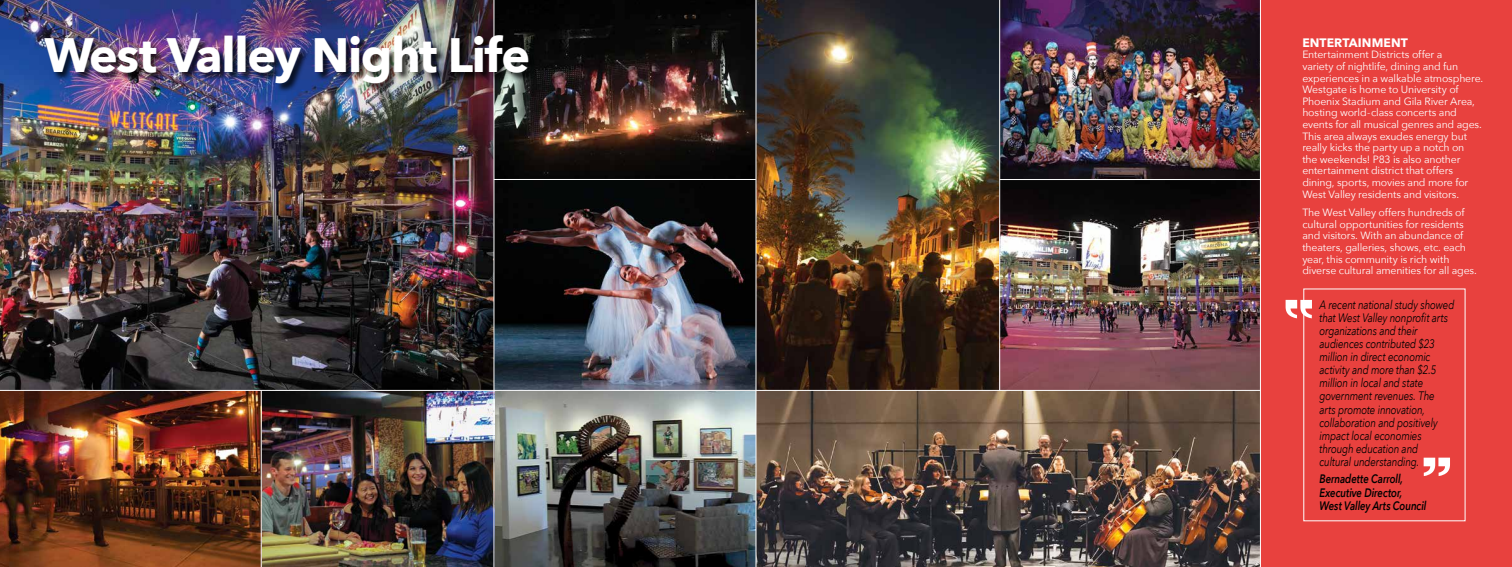
<style>
.page{position:relative;width:1512px;height:567px;background:#fff}
.page>*{position:absolute;margin:0;border:0;box-sizing:border-box;transform-origin:0 0}
.t1{font:700 48.12px "Avenir Next";letter-spacing:-.03em;color:#fff}
.t2{font:italic 12.25px/13.1px "Avenir Next";letter-spacing:-.015em;color:#000;scale:.8 1}
.t3{font:italic 600 12.25px/13.1px "Avenir Next";letter-spacing:-.01em;color:#000;scale:.8 1}
.t4{font:700 12.25px "Avenir Next";letter-spacing:.005em;color:#fff}
.t5{font:10.5px/11.5px "Avenir Next";letter-spacing:-.015em;color:#fff}
</style>
<div class="page">
<img style="left:0;top:0;width:1260px;height:567px">
<div style="left:1260px;top:0;width:252px;height:567px;background:#e8413e"></div>
<svg style="left:1424px;top:458px;width:26px;height:18px"></svg>
<svg style="left:1286px;top:300px;width:26px;height:18px"></svg>
<hr style="left:494px;top:179px;width:262px;height:1px;background:#fff">
<hr style="left:261px;top:390px;width:1px;height:177px;background:#fff">
<hr style="left:494px;top:0;width:1px;height:567px;background:#fff">
<hr style="left:756px;top:0;width:1px;height:567px;background:#fff">
<hr style="left:999px;top:0;width:1px;height:391px;background:#fff">
<hr style="left:1000px;top:179px;width:260px;height:1px;background:#fff">
<hr style="left:0;top:390px;width:1260px;height:1px;background:#fff">
<hr style="left:1260px;top:0;width:1px;height:567px;background:#fff">
<div style="left:44px;top:35px;width:494px;height:58px;background:#000;opacity:.75"></div>
<h1 class="t1" style="left:44px;top:14px;width:487px">West Valley Night Life</h1>
<p class="t4" style="left:1302px;top:32px;width:107px">ENTERTAINMENT</p>
<p class="t5" style="left:1302px;top:49px;width:182px">Entertainment Districts offer a<br>variety of nightlife, dining and fun experiences in a walkable atmosphere.<br>Westgate is home to University of Phoenix Stadium and Gila River Area, hosting world-class concerts and events for all musical genres and ages.<br>This area always exudes energy but really kicks the party up a notch on<br>the weekends! P83 is also another entertainment district that offers dining, sports, movies and more for West Valley residents and visitors.</p>
<p class="t5" style="left:1302px;top:206px;width:176px">The West Valley offers hundreds of cultural opportunities for residents and visitors. With an abundance of theaters, galleries, shows, etc. each year, this community is rich with diverse cultural amenities for all ages.</p>
<p class="t2" style="left:1320px;top:297px;width:170px">A recent national study showed that West Valley nonprofit arts organizations and their audiences contributed $23 million in direct economic activity and more than $2.5 million in local and state government revenues. The<br>arts promote innovation, collaboration and positively impact local economies through education and<br>cultural understanding.</p>
<p class="t3" style="left:1320px;top:472px;width:135px">Bernadette Carroll,<br>Executive Director,<br>West Valley Arts Council</p>
</div>
